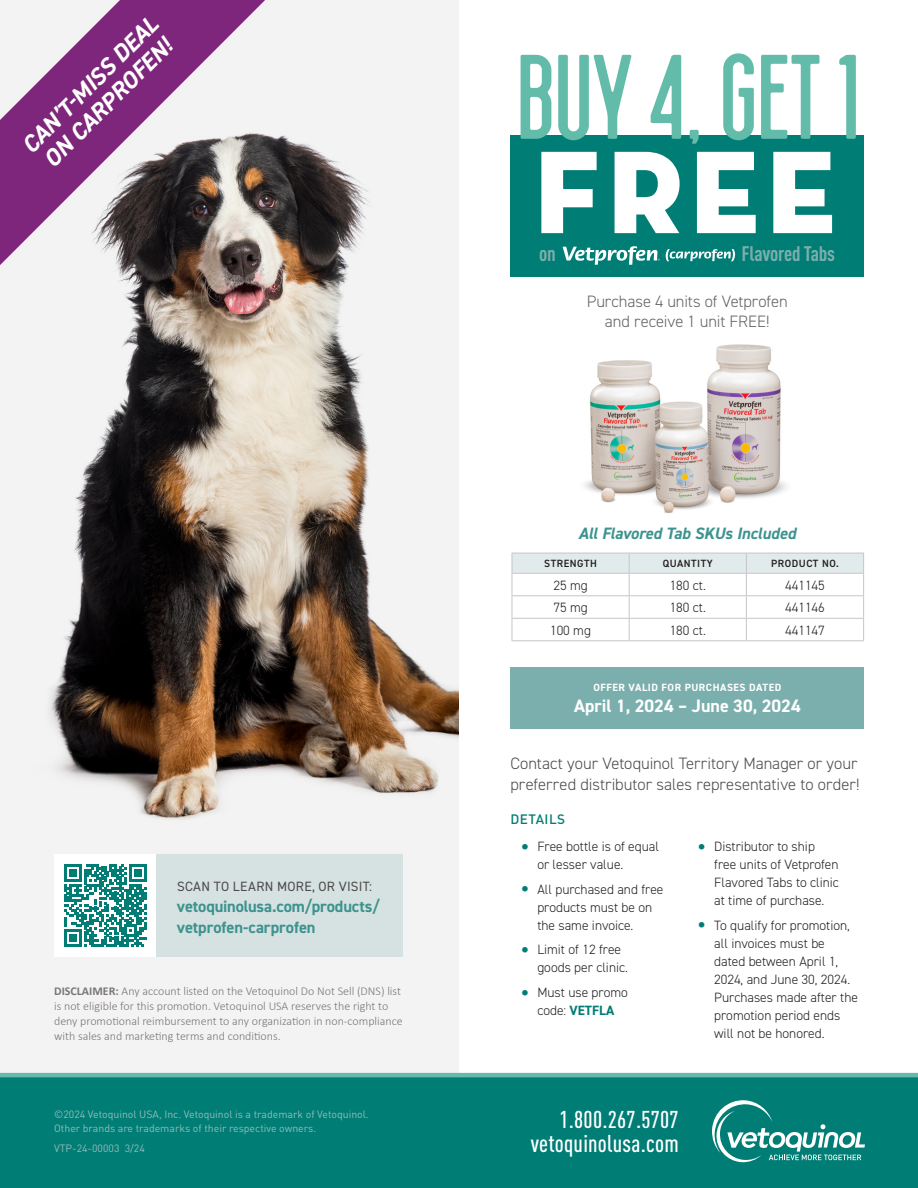
<style>
.page{position:relative;width:918px;height:1188px;background:#fff}
.page>*{position:absolute;margin:0;border:0;box-sizing:border-box;transform-origin:0 0}
.t1{font:120px "Mojito";letter-spacing:-.025em;color:#63bbaa}
.t2{font:500 condensed 24px "DINOT";letter-spacing:.01em;color:#fff}
.t3{font:italic 700 24px/25.5px "DIN2014";color:#fff}
.t4{font:700 condensed 20.85px "DINOT";letter-spacing:-.015em;color:#7bafad}
.t5{font:700 18px "DIN2014";color:#fff}
.t6{font:300 16.5px/21px "DIN2014";color:#4d4b4a}
.t7{font:700 16.5px/21px "DIN2014";letter-spacing:-.005em;color:#3d938e}
.t8{font:300 16.5px/19.5px "DIN2014";letter-spacing:-.005em;color:#636366;text-align:center}
.t9{font:italic 700 16.5px "DIN2014";letter-spacing:-.005em;color:#3d938e}
.t10{font:300 13.5px/18px "DIN2014";color:#231f20}
.t11{font:13.5px "DIN2014";letter-spacing:.025em;color:#4d4b4a}
.t12{font:500 13.5px "DIN Pro";letter-spacing:.035em;color:#007d75}
.t13{font:300 12px/15px "Calibri";color:#7b7676}
.t14{font:10.5px/13.5px "DINOT";color:#93bdbb}
.t15{font:700 10.5px "DIN2014";letter-spacing:.05em;color:#fff}
.t16{font:600 10.5px "DIN2014";letter-spacing:.05em;color:#231f20}
.s1{font-weight:700}
.s2{font-size:33px;color:#007d75}
.s3{font-weight:700;color:#007d75}
</style>
<div class="page">
<img style="left:0;top:0;width:459px;height:1073px">
<div style="left:0;top:1073px;width:918px;height:115px;background:#007d75"></div>
<div style="left:511px;top:135px;width:353px;height:142px;background:#007d75"></div>
<svg style="left:541px;top:152px;width:291px;height:81px"></svg>
<svg style="left:563px;top:246px;width:97px;height:19px"></svg>
<svg style="left:666px;top:249px;width:69px;height:12px"></svg>
<div style="left:511px;top:667px;width:353px;height:62px;background:#7bafad"></div>
<svg style="left:711px;top:1099px;width:154px;height:64px;background:#31958f"></svg>
<img style="left:584px;top:344px;width:203px;height:169px">
<svg style="left:0;top:0;width:265px;height:265px"></svg>
<svg style="left:512px;top:553px;width:352px;height:87px"></svg>
<hr style="left:512px;top:640px;width:117px;height:1px;background:#c8c4c5">
<hr style="left:629px;top:640px;width:117px;height:1px;background:#c8c4c5">
<hr style="left:746px;top:640px;width:118px;height:1px;background:#c8c4c5">
<div style="left:54px;top:854px;width:103px;height:103px;background:#fff"></div>
<svg style="left:64px;top:864px;width:83px;height:83px"></svg>
<div style="left:157px;top:854px;width:246px;height:103px;background:#d6e2e2"></div>
<p class="t3" style="left:17px;top:139px;width:183px;rotate:-45deg">CAN’T-MISS DEAL<br>ON CARPROFEN!</p>
<p class="t11" style="left:177px;top:878px;width:196px">SCAN TO LEARN MORE, OR VISIT:</p>
<p class="t7" style="left:177px;top:895px;width:204px">vetoquinolusa.com/products/ vetprofen-carprofen</p>
<p class="t13" style="left:54px;top:983px;width:350px"><span class="s1">DISCLAIMER:</span> Any account listed on the Vetoquinol Do Not Sell (DNS) list is not eligible for this promotion. Vetoquinol USA reserves the right to deny promotional reimbursement to any organization in non-compliance with sales and marketing terms and conditions.</p>
<p class="t14" style="left:54px;top:1107px;width:316px">©2024 Vetoquinol USA, Inc. Vetoquinol is a trademark of Vetoquinol.<br>Other brands are trademarks of their respective owners.</p>
<p class="t14" style="left:54px;top:1141px;width:92px">VTP-24-00003 3/24</p>
<p class="t1" style="left:515px;top:31px;width:349px">BUY 4, GET 1</p>
<p class="t4" style="left:539px;top:241px;width:18px">on</p>
<p class="t4" style="left:742px;top:241px;width:95px">Flavored Tabs</p>
<p class="t8" style="left:587px;top:292px;width:203px">Purchase 4 units of Vetprofen and receive 1 unit FREE!</p>
<p class="t9" style="left:578px;top:523px;width:219px">All Flavored Tab SKUs Included</p>
<p class="t16" style="left:544px;top:557px;width:54px">STRENGTH</p>
<p class="t16" style="left:663px;top:557px;width:52px">QUANTITY</p>
<p class="t16" style="left:771px;top:557px;width:69px">PRODUCT NO.</p>
<p class="t10" style="left:553px;top:576px;width:36px">25 mg</p>
<p class="t10" style="left:670px;top:576px;width:38px">180 ct.</p>
<p class="t10" style="left:785px;top:576px;width:41px">441145</p>
<p class="t10" style="left:553px;top:599px;width:36px">75 mg</p>
<p class="t10" style="left:670px;top:599px;width:38px">180 ct.</p>
<p class="t10" style="left:785px;top:599px;width:41px">441146</p>
<p class="t10" style="left:550px;top:621px;width:42px">100 mg</p>
<p class="t10" style="left:670px;top:621px;width:38px">180 ct.</p>
<p class="t10" style="left:785px;top:621px;width:41px">441147</p>
<p class="t15" style="left:593px;top:680px;width:189px">OFFER VALID FOR PURCHASES DATED</p>
<p class="t5" style="left:574px;top:694px;width:228px">April 1, 2024 – June 30, 2024</p>
<p class="t6" style="left:510px;top:752px;width:351px">Contact your Vetoquinol Territory Manager or your preferred distributor sales representative to order!</p>
<p class="t12" style="left:510px;top:808px;width:56px">DETAILS</p>
<p class="t10" style="left:537px;top:837px;width:123px;text-indent:-17px"><span class="s2">•</span> Free bottle is of equal or lesser value.</p>
<p class="t10" style="left:537px;top:880px;width:128px;text-indent:-17px"><span class="s2">•</span> All purchased and free products must be on the same invoice.</p>
<p class="t10" style="left:537px;top:941px;width:92px;text-indent:-17px"><span class="s2">•</span> Limit of 12 free goods per clinic.</p>
<p class="t10" style="left:520px;top:983px;width:109px;text-align:center"><span class="s2">•</span> Must use promo code: <span class="s3">VETFLA</span></p>
<p class="t10" style="left:714px;top:837px;width:126px;text-indent:-17px"><span class="s2">•</span> Distributor to ship free units of Vetprofen<br>Flavored Tabs to clinic at time of purchase.</p>
<p class="t10" style="left:714px;top:916px;width:145px;text-indent:-17px"><span class="s2">•</span> To qualify for promotion, all invoices must be dated between April 1,<br>2024, and June 30, 2024.<br>Purchases made after the promotion period ends will not be honored.</p>
<p class="t2" style="left:559px;top:1106px;width:121px">1.800.267.5707</p>
<p class="t2" style="left:531px;top:1130px;width:149px">vetoquinolusa.com</p>
</div>
